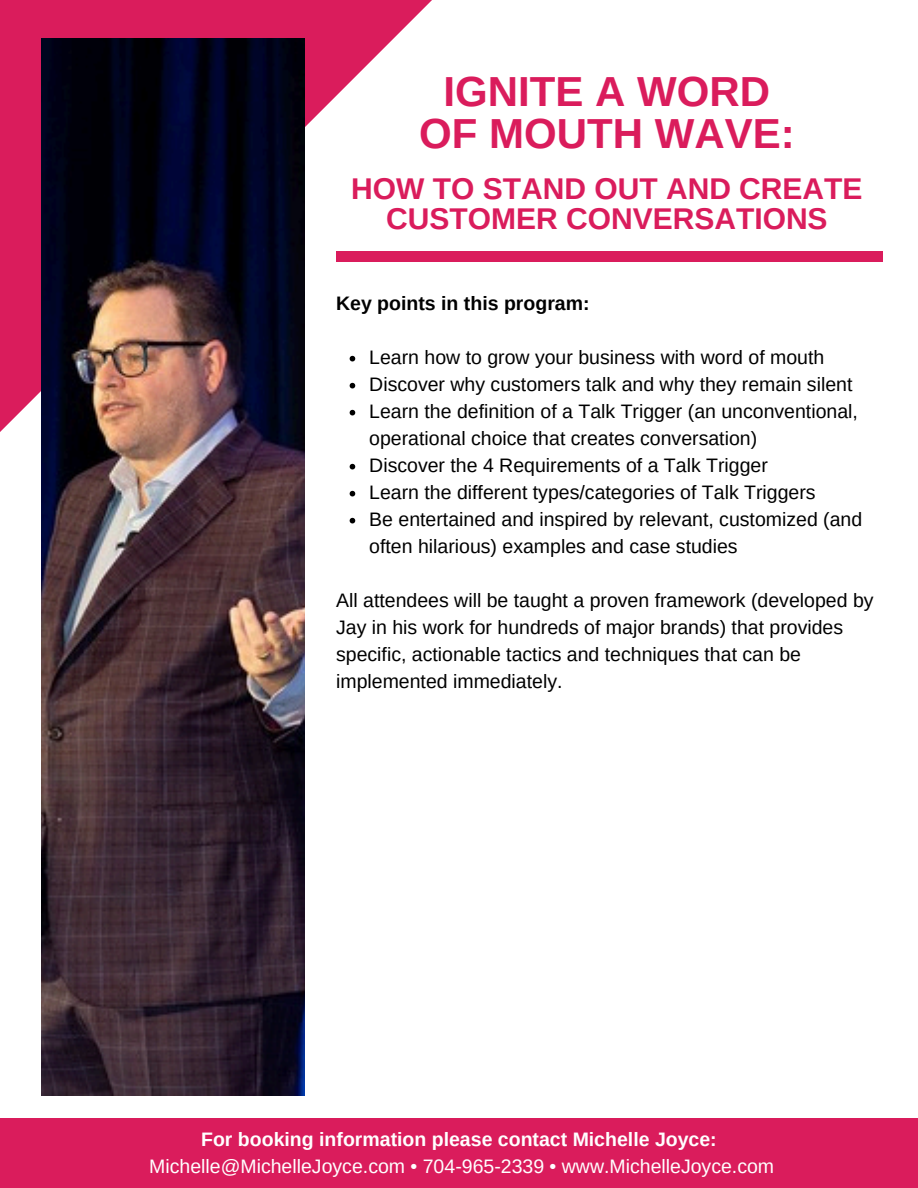
<style>
.page{position:relative;width:918px;height:1188px;background:#fff}
.page>*{position:absolute;margin:0;border:0;box-sizing:border-box;transform-origin:0 0}
.t1{font:700 42px/41.7px "Arimo";color:#da1c5c;text-align:center}
.t2{font:700 30px/29.2px "Arimo";color:#da1c5c;text-align:center}
.t3{font:19.5px/27px "Arimo";color:#000}
.t4{font:19.5px "Arimo";color:#fff}
.t5{font:700 19.5px "Arimo";color:#fff}
.t6{font:700 19.5px "Arimo";color:#000}
</style>
<div class="page">
<svg style="left:0;top:0;width:469px;height:432px"></svg>
<img style="left:41px;top:38px;width:264px;height:1058px">
<svg style="left:350px;top:356px;width:5px;height:5px"></svg>
<svg style="left:350px;top:383px;width:5px;height:5px"></svg>
<svg style="left:350px;top:410px;width:5px;height:5px"></svg>
<svg style="left:350px;top:464px;width:5px;height:5px"></svg>
<svg style="left:350px;top:491px;width:5px;height:5px"></svg>
<svg style="left:350px;top:518px;width:5px;height:5px"></svg>
<div style="left:0;top:1118px;width:918px;height:70px;background:#da1c5c"></div>
<div style="left:336px;top:252px;width:547px;height:10px;background:#da1c5c"></div>
<h1 class="t1" style="left:419px;top:71px;width:377px">IGNITE A WORD<br>OF MOUTH WAVE:</h1>
<h2 class="t2" style="left:351px;top:174px;width:513px">HOW TO STAND OUT AND CREATE<br>CUSTOMER CONVERSATIONS</h2>
<p class="t6" style="left:336px;top:292px;width:255px">Key points in this program:</p>
<p class="t3" style="left:369px;top:343px;width:495px">Learn how to grow your business with word of mouth Discover why customers talk and why they remain silent Learn the definition of a Talk Trigger (an unconventional, operational choice that creates conversation)<br>Discover the 4 Requirements of a Talk Trigger<br>Learn the different types/categories of Talk Triggers<br>Be entertained and inspired by relevant, customized (and often hilarious) examples and case studies</p>
<p class="t3" style="left:336px;top:586px;width:539px">All attendees will be taught a proven framework (developed by Jay in his work for hundreds of major brands) that provides specific, actionable tactics and techniques that can be implemented immediately.</p>
<p class="t5" style="left:201px;top:1129px;width:517px">For booking information please contact Michelle Joyce:</p>
<p class="t4" style="left:149px;top:1156px;width:627px">Michelle@MichelleJoyce.com • 704-965-2339 • www.MichelleJoyce.com</p>
</div>
